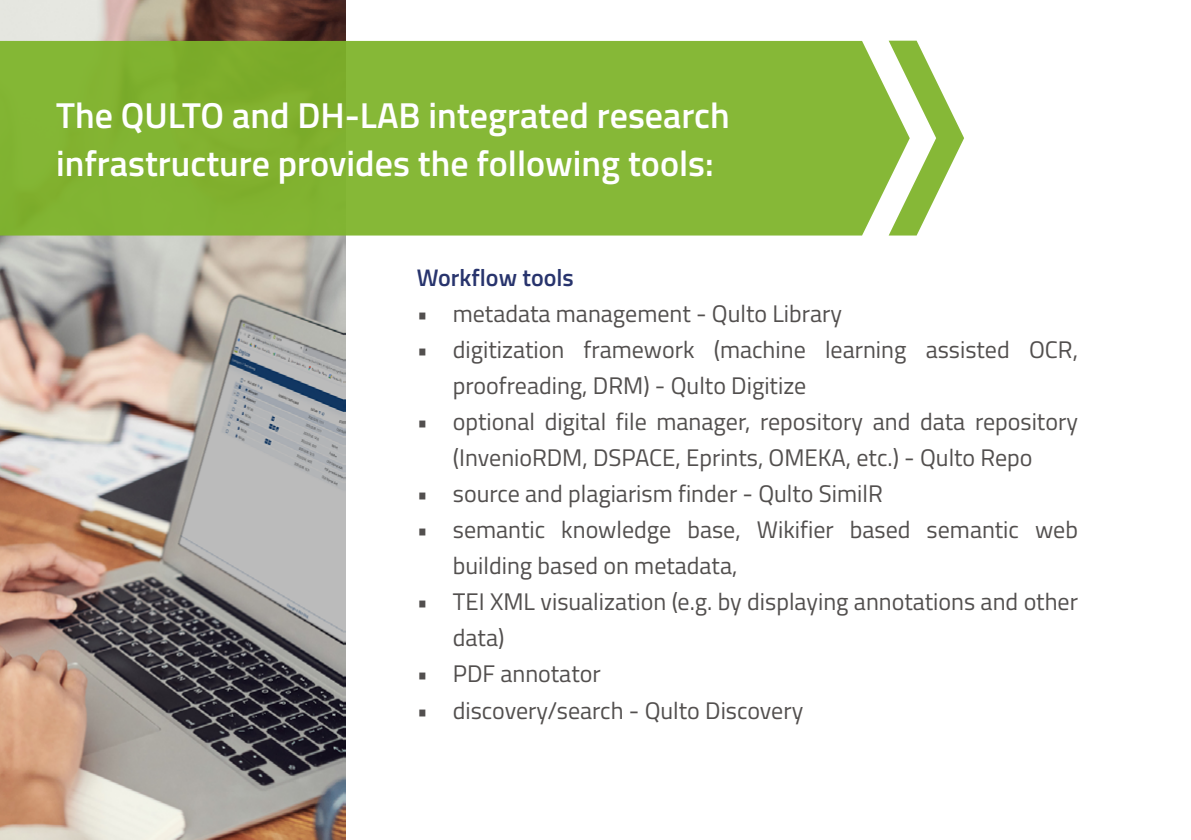
<style>
.page{position:relative;width:1191px;height:840px;background:#fff}
.page>*{position:absolute;margin:0;border:0;box-sizing:border-box;transform-origin:0 0}
.t1{font:600 36px/48px "Titillium Web";color:#fff}
.t2{font:24px/36px "Titillium Web";color:#524f4e}
.t3{font:600 24px "Titillium Web";color:#28346d}
</style>
<div class="page">
<img style="left:0;top:0;width:345px;height:839px">
<svg style="left:909px;top:41px;width:55px;height:194px"></svg>
<svg style="left:0;top:41px;width:909px;height:194px;background:#86b738"></svg>
<h1 class="t1" style="left:56px;top:89px;width:675px">The QULTO and DH-LAB integrated research infrastructure provides the following tools:</h1>
<p class="t3" style="left:417px;top:259px;width:158px">Workflow tools</p>
<p class="t2" style="left:417px;top:294px;width:427px">• metadata management - Qulto Library</p>
<p class="t2" style="left:453px;top:330px;width:626px;text-indent:-36px">• digitization framework (machine learning assisted OCR, proofreading, DRM) - Qulto Digitize</p>
<p class="t2" style="left:417px;top:402px;width:662px;text-align:center">• optional digital file manager, repository and data repository (InvenioRDM, DSPACE, Eprints, OMEKA, etc.) - Qulto Repo</p>
<p class="t2" style="left:417px;top:474px;width:467px">• source and plagiarism finder - Qulto SimilR</p>
<p class="t2" style="left:453px;top:510px;width:626px;text-indent:-36px">• semantic knowledge base, Wikifier based semantic web building based on metadata,</p>
<p class="t2" style="left:453px;top:582px;width:626px;text-indent:-36px">• TEI XML visualization (e.g. by displaying annotations and other data)</p>
<p class="t2" style="left:417px;top:654px;width:185px">• PDF annotator</p>
<p class="t2" style="left:417px;top:690px;width:388px">• discovery/search - Qulto Discovery</p>
</div>
